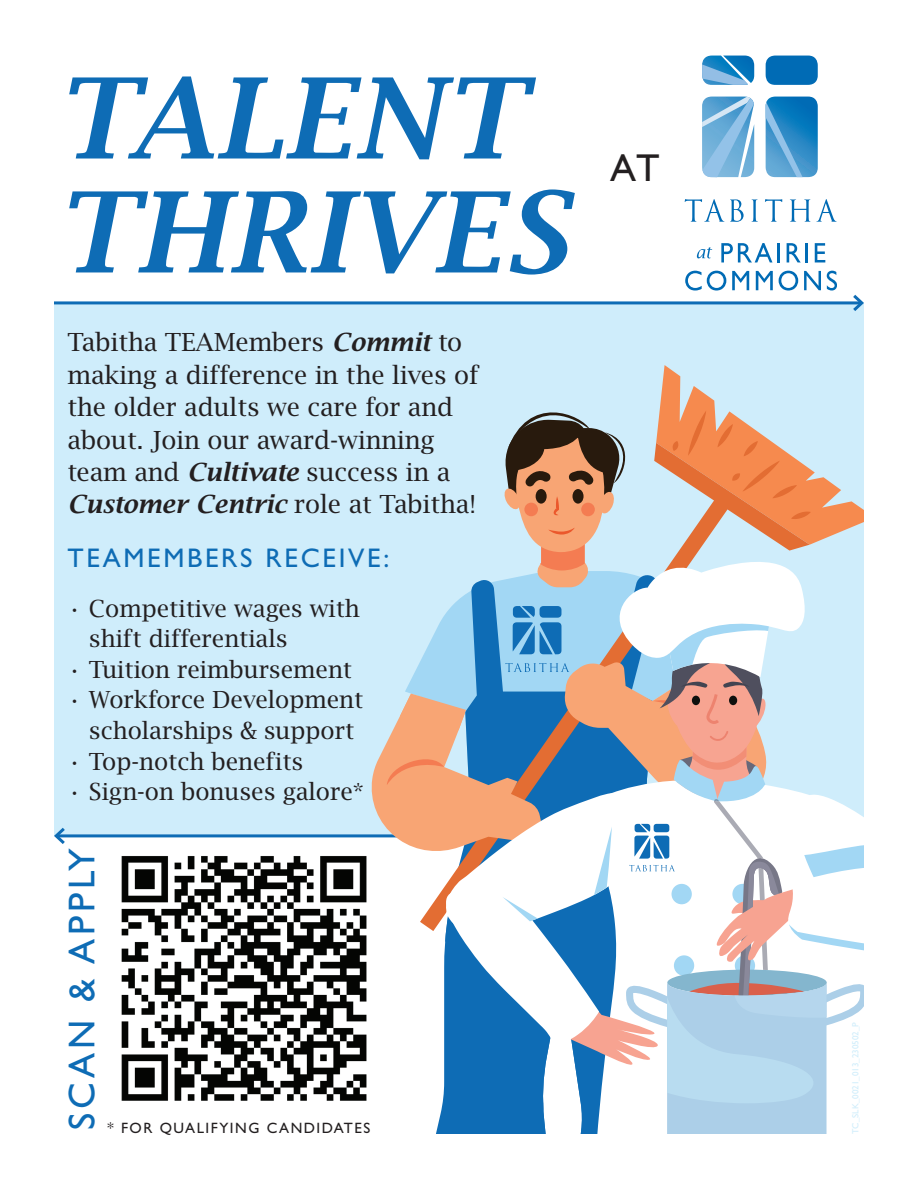
<style>
.page{position:relative;width:918px;height:1188px;background:#fff}
.page>*{position:absolute;margin:0;border:0;box-sizing:border-box;transform-origin:0 0}
.t1{font:121.5px/114px "Lucida Brig EFCEOP Dem Bol Ita";color:#0e6cb5}
.t2{font:39px "Gill Sans Std";color:#231f20}
.t3{font:37.5px "Gill Sans Std";letter-spacing:.1em;color:#0e6cb5}
.t4{font:27px/32.4px "Lucida Brig EFCEOP";color:#231f20}
.t5{font:27px "Lucida Brig EFCEOP Dem Bol Ita";color:#231f20}
.t6{font:27px "Gill Sans Std";letter-spacing:.1em;color:#0e6cb5}
.t7{font:25.5px/30.6px "Lucida Brig EFCEOP";color:#231f20}
.t8{font:15px "Gill Sans Std";letter-spacing:.1em;color:#231f20}
.t9{font:9px "Gill Sans Std";color:#cfedfb}
.s1{font-family:"Lucida Brig EFCEOP Dem Bol Ita"}
.s2{font-family:"Lucida Brig EFCEOP"}
</style>
<div class="page">
<div style="left:54px;top:303px;width:810px;height:533px;background:#cfedfb"></div>
<hr style="left:56px;top:834px;width:353px;height:3px;background:#0e6cb5">
<svg style="left:54px;top:827px;width:14px;height:17px"></svg>
<hr style="left:54px;top:301px;width:808px;height:3px;background:#0e6cb5">
<svg style="left:850px;top:294px;width:14px;height:17px"></svg>
<svg style="left:372px;top:365px;width:492px;height:769px"></svg>
<svg style="left:766px;top:56px;width:52px;height:29px"></svg>
<svg style="left:702px;top:56px;width:52px;height:29px"></svg>
<svg style="left:766px;top:97px;width:52px;height:80px"></svg>
<svg style="left:702px;top:97px;width:52px;height:80px"></svg>
<svg style="left:765px;top:199px;width:17px;height:23px"></svg>
<svg style="left:685px;top:199px;width:39px;height:23px"></svg>
<svg style="left:816px;top:199px;width:21px;height:23px"></svg>
<svg style="left:730px;top:199px;width:14px;height:23px"></svg>
<svg style="left:752px;top:199px;width:6px;height:23px"></svg>
<svg style="left:790px;top:199px;width:20px;height:23px"></svg>
<svg style="left:721px;top:243px;width:51px;height:19px"></svg>
<hr style="left:777px;top:243px;width:3px;height:19px;background:#006bb5">
<svg style="left:787px;top:243px;width:14px;height:19px"></svg>
<hr style="left:805px;top:243px;width:3px;height:19px;background:#006bb5">
<svg style="left:815px;top:243px;width:10px;height:19px"></svg>
<svg style="left:697px;top:247px;width:15px;height:11px"></svg>
<svg style="left:685px;top:271px;width:41px;height:20px"></svg>
<svg style="left:732px;top:271px;width:17px;height:19px"></svg>
<svg style="left:756px;top:271px;width:17px;height:19px"></svg>
<svg style="left:779px;top:271px;width:19px;height:20px"></svg>
<svg style="left:804px;top:271px;width:17px;height:19px"></svg>
<svg style="left:827px;top:271px;width:10px;height:20px"></svg>
<img style="left:121px;top:847px;width:260px;height:264px">
<h1 class="t1" style="left:54px;top:68px;width:515px">TALENT<br>THRIVES</h1>
<p class="t4" style="left:68px;top:328px;width:413px">Tabitha TEAMembers <span class="s1">Commit</span> to making a difference in the lives of the older adults we care for and about. Join our award-winning team and <span class="s1">Cultivate</span> success in a</p>
<p class="t5" style="left:68px;top:489px;width:410px">Customer Centric <span class="s2">role at Tabitha!</span></p>
<p class="t6" style="left:68px;top:542px;width:323px">TEAMEMBERS RECEIVE:</p>
<p class="t7" style="left:89px;top:594px;width:272px;text-indent:-21px">• Competitive wages with shift differentials</p>
<p class="t7" style="left:68px;top:655px;width:286px">• Tuition reimbursement</p>
<p class="t7" style="left:68px;top:686px;width:297px;text-align:center">• Workforce Development scholarships &amp; support</p>
<p class="t7" style="left:67px;top:747px;width:237px">• Top-notch benefits</p>
<p class="t7" style="left:67px;top:778px;width:298px">• Sign-on bonuses galore*</p>
<h3 class="t3" style="left:60px;top:1130px;width:282px;rotate:-90deg">SCAN &amp; APPLY</h3>
<p class="t8" style="left:108px;top:1119px;width:264px">* FOR QUALIFYING CANDIDATES</p>
<h2 class="t2" style="left:610px;top:146px;width:51px">AT</h2>
<p class="t9" style="left:850px;top:1134px;width:113px;rotate:-90deg">TC_SLK_0021_013_230502_P</p>
</div>
